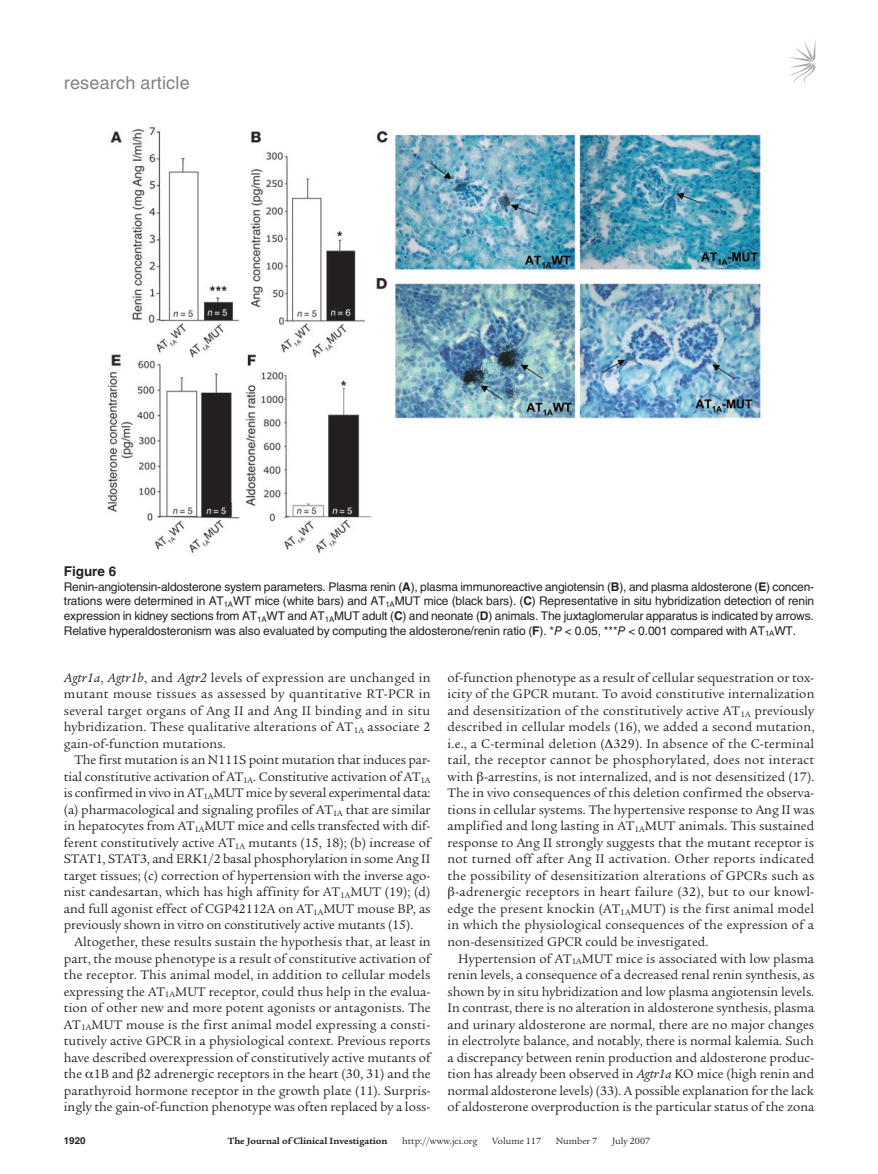
<style>
.page{position:relative;width:878px;height:1174px;background:#fff}
.page>*{position:absolute;margin:0;border:0;box-sizing:border-box;transform-origin:0 0}
.t1{font:18px "Helvetica LT Std";letter-spacing:.01em;color:#808285}
.t2{font:13.5px/16.5px "Legacy Serif Std";letter-spacing:.005em;color:#231f20;text-align:justify}
.t3{font:700 13.5px "Helvetica LT Std";color:#231f20}
.t4{font:12px/14.7px "Helvetica LT Std";letter-spacing:-.01em;color:#231f20;text-align:justify}
.t5{font:9.75px "Legacy Serif Std";color:#231f20}
.t6{font:700 9.75px "Legacy Serif Std";color:#231f20}
.t7{font:700 9.75px "Helvetica LT Std";color:#231f20}
.s1{font-weight:700}
.s2{font-style:italic}
</style>
<div class="page">
<svg style="left:789px;top:41px;width:26px;height:44px"></svg>
<img style="left:107px;top:127px;width:658px;height:427px">
<h1 class="t1" style="left:64px;top:72px;width:127px">research article</h1>
<p class="t3" style="left:64px;top:563px;width:54px">Figure 6</p>
<p class="t4" style="left:64px;top:579px;width:752px">Renin-angiotensin-aldosterone system parameters. Plasma renin (<span class="s1">A</span>), plasma immunoreactive angiotensin (<span class="s1">B</span>), and plasma aldosterone (<span class="s1">E</span>) concen&shy;trations were determined in AT<sub>1A</sub>WT mice (white bars) and AT<sub>1A</sub>MUT mice (black bars). (<span class="s1">C</span>) Representative in situ hybridization detection of renin expression in kidney sections from AT<sub>1A</sub>WT and AT<sub>1A</sub>MUT adult (<span class="s1">C</span>) and neonate (<span class="s1">D</span>) animals. The juxtaglomerular apparatus is indicated by arrows.<br>Relative hyperaldosteronism was also evaluated by computing the aldosterone/renin ratio (<span class="s1">F</span>). *<span class="s2">P</span> &lt; 0.05, ***<span class="s2">P</span> &lt; 0.001 compared with AT<sub>1A</sub>WT.</p>
<p class="t2" style="left:64px;top:669px;width:368px"><span class="s2">Agtr1a</span>, <span class="s2">Agtr1b</span>, and <span class="s2">Agtr2</span> levels of expression are unchanged in mutant mouse tissues as assessed by quantitative RT-PCR in several target organs of Ang II and Ang II binding and in situ hybridization. These qualitative alterations of AT<sub>1A</sub> associate 2 gain-of-function mutations.</p>
<p class="t2" style="left:64px;top:752px;width:368px;text-indent:11px">The first mutation is an N111S point mutation that induces par&shy;tial constitutive activation of AT<sub>1A</sub>. Constitutive activation of AT<sub>1A </sub>is confirmed in vivo in AT<sub>1A</sub>MUT mice by several experimental data: (a) pharmacological and signaling profiles of AT<sub>1A</sub> that are similar in hepatocytes from AT<sub>1A</sub>MUT mice and cells transfected with dif&shy;ferent constitutively active AT<sub>1A</sub> mutants (15, 18); (b) increase of STAT1, STAT3, and ERK1/2 basal phosphorylation in some Ang II target tissues; (c) correction of hypertension with the inverse ago&shy;nist candesartan, which has high affinity for AT<sub>1A</sub>MUT (19); (d) and full agonist effect of CGP42112A on AT<sub>1A</sub>MUT mouse BP, as previously shown in vitro on constitutively active mutants (15).</p>
<p class="t2" style="left:64px;top:933px;width:368px;text-indent:11px">Altogether, these results sustain the hypothesis that, at least in part, the mouse phenotype is a result of constitutive activation of the receptor. This animal model, in addition to cellular models expressing the AT<sub>1A</sub>MUT receptor, could thus help in the evalua&shy;tion of other new and more potent agonists or antagonists. The AT<sub>1A</sub>MUT mouse is the first animal model expressing a consti&shy;tutively active GPCR in a physiological context. Previous reports have described overexpression of constitutively active mutants of the 1B and 2 adrenergic receptors in the heart (30, 31) and the parathyroid hormone receptor in the growth plate (11). Surpris&shy;ingly the gain-of-function phenotype was often replaced by a loss-</p>
<p class="t2" style="left:447px;top:669px;width:368px">of-function phenotype as a result of cellular sequestration or tox-</p>
<p class="t2" style="left:447px;top:686px;width:368px">icity of the GPCR mutant. To avoid constitutive internalization</p>
<p class="t2" style="left:447px;top:702px;width:368px">and desensitization of the constitutively active AT<sub>1A</sub> previously</p>
<p class="t2" style="left:447px;top:719px;width:368px">described in cellular models (16), we added a second mutation,</p>
<p class="t2" style="left:447px;top:735px;width:368px">i.e., a C-terminal deletion ( 329). In absence of the C-terminal</p>
<p class="t2" style="left:447px;top:752px;width:368px">tail, the receptor cannot be phosphorylated, does not interact</p>
<p class="t2" style="left:447px;top:768px;width:368px">with -arrestins, is not internalized, and is not desensitized (17).</p>
<p class="t2" style="left:447px;top:785px;width:368px">The in vivo consequences of this deletion confirmed the observa-</p>
<p class="t2" style="left:447px;top:801px;width:368px">tions in cellular systems. The hypertensive response to Ang II was</p>
<p class="t2" style="left:447px;top:818px;width:368px">amplified and long lasting in AT<sub>1A</sub>MUT animals. This sustained</p>
<p class="t2" style="left:447px;top:834px;width:368px">response to Ang II strongly suggests that the mutant receptor is</p>
<p class="t2" style="left:447px;top:851px;width:368px">not turned off after Ang II activation. Other reports indicated</p>
<p class="t2" style="left:447px;top:867px;width:368px">the possibility of desensitization alterations of GPCRs such as</p>
<p class="t2" style="left:455px;top:884px;width:360px">-adrenergic receptors in heart failure (32), but to our knowl-</p>
<p class="t2" style="left:447px;top:900px;width:368px">edge the present knockin (AT<sub>1A</sub>MUT) is the first animal model</p>
<p class="t2" style="left:447px;top:917px;width:368px">in which the physiological consequences of the expression of a</p>
<p class="t2" style="left:447px;top:933px;width:262px">non-desensitized GPCR could be investigated.</p>
<p class="t2" style="left:458px;top:950px;width:357px">Hypertension of AT<sub>1A</sub>MUT mice is associated with low plasma</p>
<p class="t2" style="left:447px;top:966px;width:368px">renin levels, a consequence of a decreased renal renin synthesis, as</p>
<p class="t2" style="left:447px;top:983px;width:368px">shown by in situ hybridization and low plasma angiotensin levels.</p>
<p class="t2" style="left:447px;top:999px;width:368px">In contrast, there is no alteration in aldosterone synthesis, plasma</p>
<p class="t2" style="left:447px;top:1016px;width:368px">and urinary aldosterone are normal, there are no major changes</p>
<p class="t2" style="left:447px;top:1032px;width:368px">in electrolyte balance, and notably, there is normal kalemia. Such</p>
<p class="t2" style="left:447px;top:1049px;width:368px">a discrepancy between renin production and aldosterone produc-</p>
<p class="t2" style="left:447px;top:1065px;width:368px">tion has already been observed in <span class="s2">Agtr1a</span> KO mice (high renin and</p>
<p class="t2" style="left:447px;top:1082px;width:368px">normal aldosterone levels) (33). A possible explanation for the lack</p>
<p class="t2" style="left:447px;top:1098px;width:368px">of aldosterone overproduction is the particular status of the zona</p>
<p class="t7" style="left:64px;top:1134px;width:23px">1920</p>
<p class="t6" style="left:228px;top:1135px;width:161px">The Journal of Clinical Investigation</p>
<p class="t5" style="left:402px;top:1135px;width:77px">http://www.jci.org</p>
<p class="t5" style="left:492px;top:1135px;width:50px">Volume 117</p>
<p class="t5" style="left:555px;top:1135px;width:43px">Number 7</p>
<p class="t5" style="left:612px;top:1135px;width:40px">July 2007</p>
</div>
